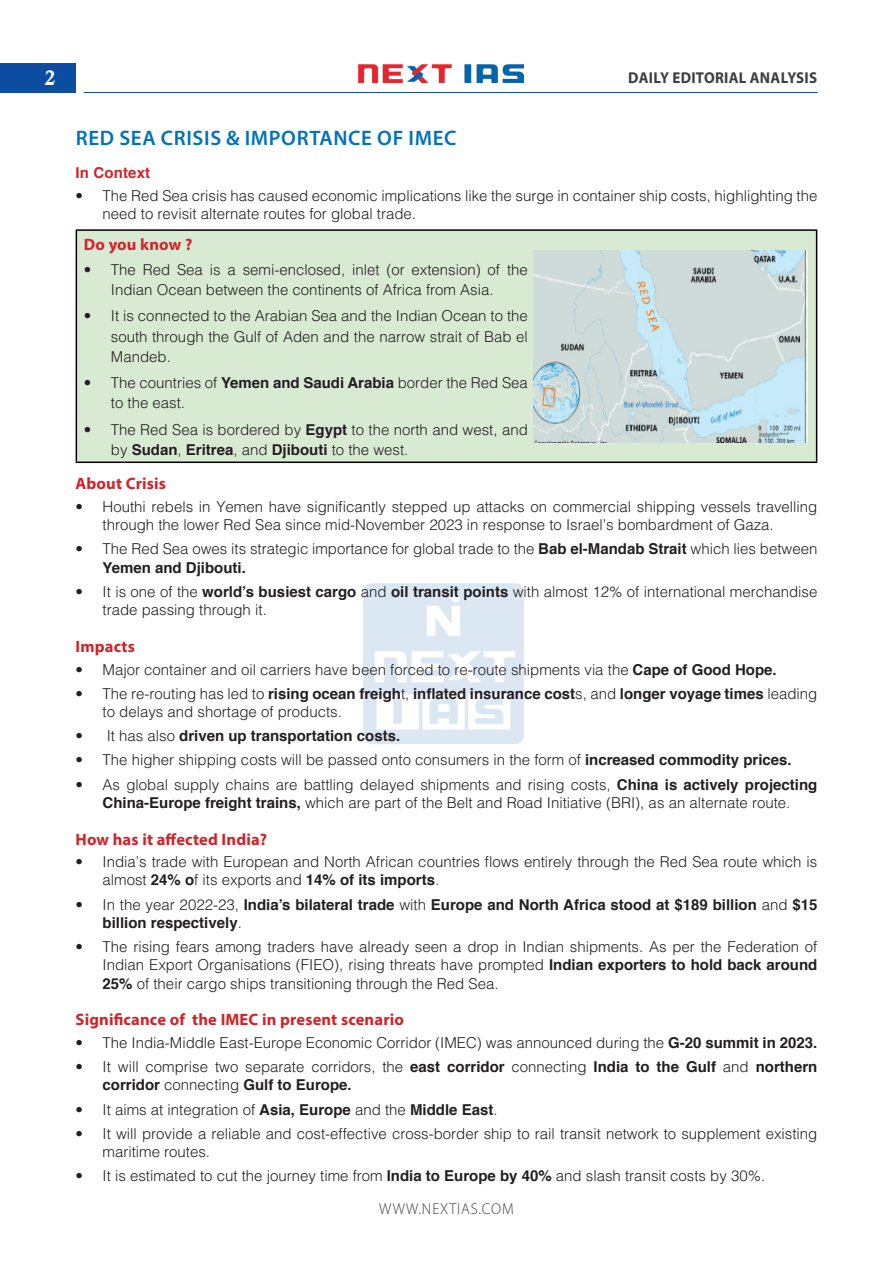
<style>
.page{position:relative;width:893px;height:1263px;background:#fff}
.page>*{position:absolute;margin:0;border:0;box-sizing:border-box;transform-origin:0 0}
.H-1{font:600 21px "Myriad Pro";letter-spacing:.03em;color:#0072bc}
.t1{font:21px "Calis MT Bol";color:#fff}
.H-2{font:700 16.5px "Myriad Pro";letter-spacing:.01em;color:#d1232a}
.t2{font:700 15.75px "Myriad Pro";letter-spacing:.02em;color:#3e3e3f;scale:.95 1}
.t3{font:300 15.75px "Myriad Pro";letter-spacing:.06em;color:#3e3e3f;scale:.95 1}
.t4{font:300 15px/18.3px "Helvetica";color:#231f20}
.t5{font:700 15px/18.3px "Helvetica";color:#231f20}
.H-2-2{font:700 15px "Helvetica";letter-spacing:.01em;color:#d1232a}
.s1{font-weight:700}
.s2{font-weight:300}
</style>
<div class="page">
<div style="left:0;top:63px;width:76px;height:30px;background:#0d4da1"></div>
<img style="left:359px;top:64px;width:165px;height:19px">
<hr style="left:84px;top:92px;width:733px;height:1px;background:#0d4da1">
<img style="left:363px;top:583px;width:161px;height:161px">
<div style="left:76px;top:230px;width:741px;height:232px;background:#d9ead3"></div>
<hr style="left:76px;top:229px;width:741px;height:2px;background:#000">
<hr style="left:76px;top:231px;width:1px;height:230px;background:#000">
<hr style="left:816px;top:231px;width:1px;height:230px;background:#000">
<hr style="left:76px;top:461px;width:741px;height:2px;background:#000">
<img style="left:533px;top:251px;width:274px;height:192px">
<h1 class="t1" style="left:45px;top:66px;width:12px">2</h1>
<p class="t2" style="left:628px;top:67px;width:200px">DAILY EDITORIAL ANALYSIS</p>
<p class="H-1" style="left:76px;top:125px;width:382px">RED SEA CRISIS &amp; IMPORTANCE OF IMEC</p>
<p class="H-2-2" style="left:76px;top:161px;width:76px">In Context</p>
<p class="t4" style="left:103px;top:186px;width:716px;text-indent:-27px">• The Red Sea crisis has caused economic implications like the surge in container ship costs, highlighting the need to revisit alternate routes for global trade.</p>
<p class="H-2" style="left:84px;top:234px;width:110px">Do you know ?</p>
<p class="t4" style="left:84px;top:259px;width:445px;line-height:20.2px;text-align:center">• The Red Sea is a semi-enclosed, inlet (or extension) of the<br>Indian Ocean between the continents of Africa from Asia.</p>
<p class="t4" style="left:111px;top:305px;width:418px;line-height:20.2px;text-align:justify;text-indent:-27px">• It is connected to the Arabian Sea and the Indian Ocean to the south through the Gulf of Aden and the narrow strait of Bab el Mandeb.</p>
<p class="t4" style="left:111px;top:372px;width:418px;line-height:20.2px;text-indent:-27px">• The countries of <span class="s1">Yemen and Saudi Arabia</span> border the Red Sea to the east.</p>
<p class="t4" style="left:111px;top:419px;width:418px;line-height:20.2px;text-indent:-27px">• The Red Sea is bordered by <span class="s1">Egypt</span> to the north and west, and by <span class="s1">Sudan</span>, <span class="s1">Eritrea</span>, and <span class="s1">Djibouti</span> to the west.</p>
<p class="H-2" style="left:76px;top:473px;width:92px">About Crisis</p>
<p class="t4" style="left:103px;top:497px;width:716px;text-indent:-27px">• Houthi rebels in Yemen have significantly stepped up attacks on commercial shipping vessels travelling through the lower Red Sea since mid-November 2023 in response to Israel’s bombardment of Gaza.</p>
<p class="t4" style="left:103px;top:540px;width:716px;text-indent:-27px">• The Red Sea owes its strategic importance for global trade to the <span class="s1">Bab el-Mandab Strait</span> which lies between<br><span class="s1">Yemen and Djibouti.</span></p>
<p class="t4" style="left:103px;top:582px;width:716px;text-indent:-27px">• It is one of the <span class="s1">world’s busiest cargo</span> and <span class="s1">oil transit points</span> with almost 12% of international merchandise trade passing through it.</p>
<p class="H-2" style="left:76px;top:635px;width:61px">Impacts</p>
<p class="t4" style="left:76px;top:660px;width:703px">• Major container and oil carriers have been forced to re-route shipments via the <span class="s1">Cape of Good Hope.</span></p>
<p class="t4" style="left:103px;top:684px;width:716px;text-indent:-27px">• The re-routing has led to <span class="s1">rising ocean freigh</span>t, <span class="s1">inflated insurance cost</span>s, and <span class="s1">longer voyage times</span> leading to delays and shortage of products.</p>
<p class="t5" style="left:76px;top:727px;width:326px"><span class="s2">• It has also</span> driven up transportation costs.</p>
<p class="t4" style="left:76px;top:750px;width:718px">• The higher shipping costs will be passed onto consumers in the form of <span class="s1">increased commodity prices.</span></p>
<p class="t4" style="left:76px;top:775px;width:743px;text-align:center">• As global supply chains are battling delayed shipments and rising costs, <span class="s1">China is actively projecting<br>China-Europe freight trains,</span> which are part of the Belt and Road Initiative (BRI), as an alternate route.</p>
<p class="H-2" style="left:76px;top:828px;width:193px">How has it affected India?</p>
<p class="t4" style="left:103px;top:852px;width:716px;text-indent:-27px">• India’s trade with European and North African countries flows entirely through the Red Sea route which is almost <span class="s1">24% o</span>f its exports and <span class="s1">14% of its imports</span>.</p>
<p class="t5" style="left:103px;top:895px;width:716px;text-indent:-27px"><span class="s2">• In the year 2022-23,</span> India’s bilateral trade <span class="s2">with</span> Europe and North Africa stood at $189 billion <span class="s2">and</span> $15 billion respectively<span class="s2">.</span></p>
<p class="t4" style="left:103px;top:937px;width:716px;text-align:justify;text-indent:-27px">• The rising fears among traders have already seen a drop in Indian shipments. As per the Federation of Indian Export Organisations (FIEO), rising threats have prompted <span class="s1">Indian exporters to hold back around 25%</span> of their cargo ships transitioning through the Red Sea.</p>
<p class="H-2" style="left:76px;top:1009px;width:330px">Significance of the IMEC in present scenario</p>
<p class="t4" style="left:76px;top:1033px;width:743px">• The India-Middle East-Europe Economic Corridor (IMEC) was announced during the <span class="s1">G-20 summit in 2023.</span></p>
<p class="t4" style="left:103px;top:1057px;width:716px;text-indent:-27px">• It will comprise two separate corridors, the <span class="s1">east corridor</span> connecting <span class="s1">India to the Gulf</span> and <span class="s1">northern corridor</span> connecting <span class="s1">Gulf to Europe.</span></p>
<p class="t4" style="left:76px;top:1100px;width:424px">• It aims at integration of <span class="s1">Asia, Europe</span> and the <span class="s1">Middle East</span>.</p>
<p class="t4" style="left:103px;top:1124px;width:716px;text-indent:-27px">• It will provide a reliable and cost-effective cross-border ship to rail transit network to supplement existing maritime routes.</p>
<p class="t4" style="left:76px;top:1166px;width:691px">• It is estimated to cut the journey time from <span class="s1">India to Europe by 40%</span> and slash transit costs by 30%.</p>
<p class="t3" style="left:379px;top:1200px;width:143px">WWW.NEXTIAS.COM</p>
</div>
